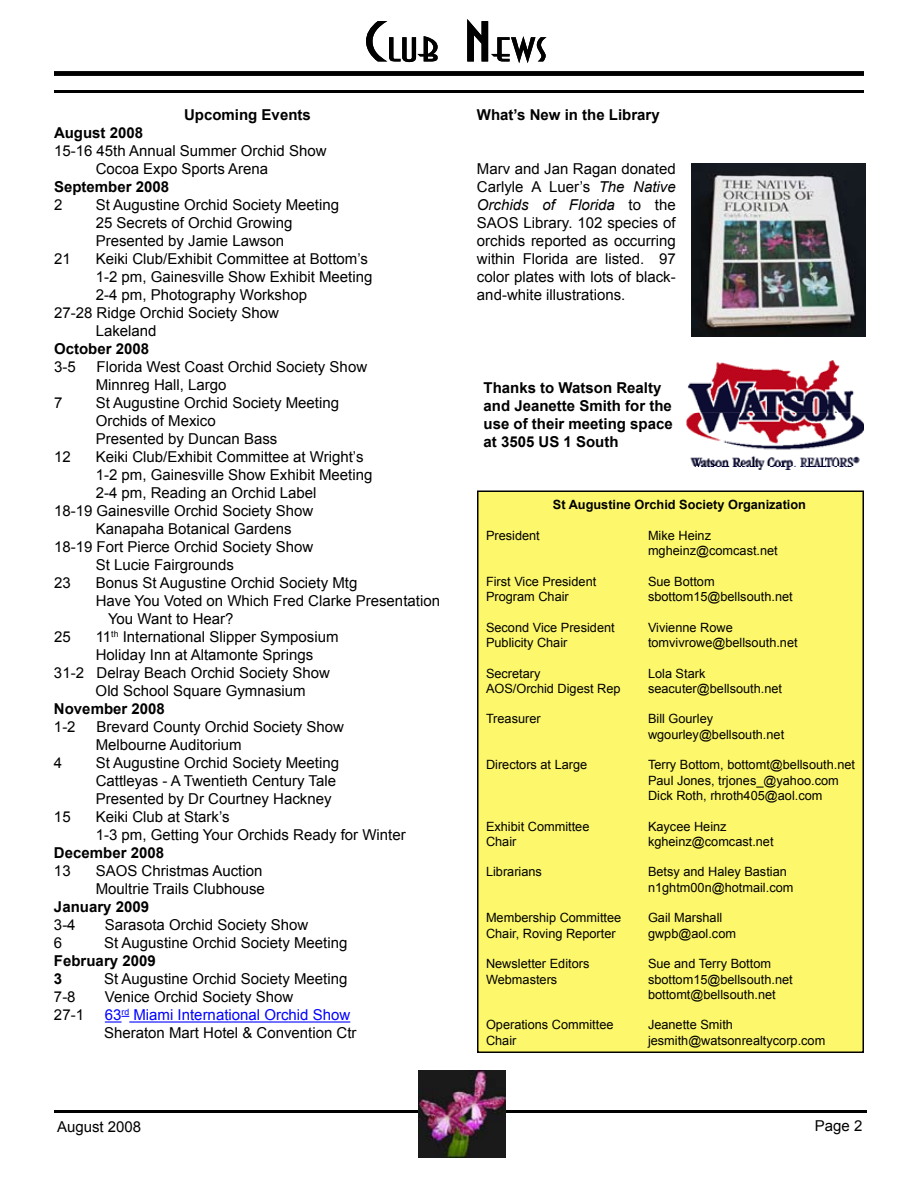
<style>
.page{position:relative;width:918px;height:1188px;background:#fff}
.page>*{position:absolute;margin:0;border:0;box-sizing:border-box;transform-origin:0 0}
.t1{font:54px "Asia Extended";color:#000}
.t2{font:15px/18px "Arial";color:#000}
.t3{font:700 15px/18px "Arial";color:#000}
.t4{font:12.75px/15.3px "Arial";color:#000}
.t5{font:700 12.75px "Arial";color:#000}
.s1{color:#00f}
.s2{font-style:italic}
</style>
<div class="page">
<hr style="left:54px;top:1110px;width:810px;height:3px;background:#000">
<div style="left:54px;top:71px;width:810px;height:5px;background:#000"></div>
<hr style="left:54px;top:90px;width:810px;height:3px;background:#000">
<img style="left:418px;top:1071px;width:88px;height:86px">
<div style="left:478px;top:491px;width:385px;height:561px;background:#fdf86b"></div>
<div style="left:477px;top:490px;width:387px;height:563px;border:2px solid #000"></div>
<img style="left:686px;top:360px;width:178px;height:110px">
<svg style="left:105px;top:1016px;width:24px;height:7px"></svg>
<hr style="left:129px;top:1021px;width:221px;height:2px;background:#00f">
<img style="left:692px;top:164px;width:174px;height:172px">
<p class="t3" style="left:184px;top:107px;width:128px">Upcoming Events</p>
<h1 class="t1" style="left:364px;top:12px;width:185px">Club News</h1>
<p class="t3" style="left:477px;top:107px;width:184px">What’s New in the Library</p>
<p class="t3" style="left:54px;top:125px;width:91px">August 2008</p>
<p class="t2" style="left:96px;top:142px;width:232px;text-indent:-42px">15-16 45th Annual Summer Orchid Show<br>Cocoa Expo Sports Arena</p>
<p class="t3" style="left:54px;top:179px;width:117px">September 2008</p>
<p class="t2" style="left:54px;top:196px;width:10px">2</p>
<p class="t2" style="left:96px;top:196px;width:245px">St Augustine Orchid Society Meeting<br>25 Secrets of Orchid Growing<br>Presented by Jamie Lawson</p>
<p class="t2" style="left:54px;top:250px;width:18px">21</p>
<p class="t2" style="left:96px;top:250px;width:274px">Keiki Club/Exhibit Committee at Bottom’s</p>
<p class="t2" style="left:96px;top:268px;width:278px">1-2 pm, Gainesville Show Exhibit Meeting</p>
<p class="t2" style="left:96px;top:286px;width:213px">2-4 pm, Photography Workshop</p>
<p class="t2" style="left:54px;top:304px;width:227px">27-28 Ridge Orchid Society Show</p>
<p class="t2" style="left:96px;top:322px;width:62px">Lakeland</p>
<p class="t3" style="left:54px;top:341px;width:97px">October 2008</p>
<p class="t2" style="left:54px;top:358px;width:23px">3-5</p>
<p class="t2" style="left:96px;top:358px;width:273px">Florida West Coast Orchid Society Show<br>Minnreg Hall, Largo</p>
<p class="t2" style="left:54px;top:394px;width:10px">7</p>
<p class="t2" style="left:96px;top:394px;width:245px">St Augustine Orchid Society Meeting<br>Orchids of Mexico<br>Presented by Duncan Bass</p>
<p class="t2" style="left:54px;top:448px;width:18px">12</p>
<p class="t2" style="left:96px;top:448px;width:269px">Keiki Club/Exhibit Committee at Wright’s</p>
<p class="t2" style="left:96px;top:466px;width:278px">1-2 pm, Gainesville Show Exhibit Meeting</p>
<p class="t2" style="left:96px;top:484px;width:222px">2-4 pm, Reading an Orchid Label</p>
<p class="t2" style="left:54px;top:502px;width:261px">18-19 Gainesville Orchid Society Show</p>
<p class="t2" style="left:96px;top:520px;width:197px">Kanapaha Botanical Gardens</p>
<p class="t2" style="left:54px;top:538px;width:261px">18-19 Fort Pierce Orchid Society Show</p>
<p class="t2" style="left:96px;top:556px;width:140px">St Lucie Fairgrounds</p>
<p class="t2" style="left:54px;top:574px;width:18px">23</p>
<p class="t2" style="left:96px;top:574px;width:263px">Bonus St Augustine Orchid Society Mtg</p>
<p class="t2" style="left:96px;top:592px;width:346px">Have You Voted on Which Fred Clarke Presentation</p>
<p class="t2" style="left:108px;top:610px;width:127px">You Want to Hear?</p>
<p class="t2" style="left:54px;top:628px;width:18px">25</p>
<p class="t2" style="left:96px;top:628px;width:244px">11<sup>th</sup> International Slipper Symposium</p>
<p class="t2" style="left:96px;top:646px;width:219px">Holiday Inn at Altamonte Springs</p>
<p class="t2" style="left:54px;top:664px;width:277px">31-2 Delray Beach Orchid Society Show</p>
<p class="t2" style="left:96px;top:682px;width:212px">Old School Square Gymnasium</p>
<p class="t3" style="left:54px;top:701px;width:112px">November 2008</p>
<p class="t2" style="left:54px;top:718px;width:23px">1-2</p>
<p class="t2" style="left:96px;top:718px;width:250px">Brevard County Orchid Society Show<br>Melbourne Auditorium</p>
<p class="t2" style="left:54px;top:754px;width:10px">4</p>
<p class="t2" style="left:96px;top:754px;width:245px">St Augustine Orchid Society Meeting<br>Cattleyas - A Twentieth Century Tale<br>Presented by Dr Courtney Hackney</p>
<p class="t2" style="left:54px;top:808px;width:18px">15</p>
<p class="t2" style="left:96px;top:808px;width:312px">Keiki Club at Stark’s<br>1-3 pm, Getting Your Orchids Ready for Winter</p>
<p class="t3" style="left:54px;top:845px;width:112px">December 2008</p>
<p class="t2" style="left:54px;top:862px;width:18px">13</p>
<p class="t2" style="left:96px;top:862px;width:171px">SAOS Christmas Auction<br>Moultrie Trails Clubhouse</p>
<p class="t3" style="left:54px;top:899px;width:97px">January 2009</p>
<p class="t2" style="left:54px;top:916px;width:23px">3-4</p>
<p class="t2" style="left:105px;top:916px;width:205px">Sarasota Orchid Society Show</p>
<p class="t2" style="left:54px;top:934px;width:10px">6</p>
<p class="t2" style="left:104px;top:934px;width:245px">St Augustine Orchid Society Meeting</p>
<p class="t3" style="left:54px;top:953px;width:103px">February 2009<br>3</p>
<p class="t2" style="left:104px;top:970px;width:245px">St Augustine Orchid Society Meeting</p>
<p class="t2" style="left:54px;top:988px;width:23px">7-8</p>
<p class="t2" style="left:105px;top:988px;width:190px">Venice Orchid Society Show</p>
<p class="t2" style="left:54px;top:1006px;width:32px">27-1</p>
<p class="t2" style="left:104px;top:1006px;width:254px"><span class="s1">63</span><sup>rd</sup> <span class="s1">Miami International Orchid Show<br></span>Sheraton Mart Hotel &amp; Convention Ctr</p>
<p class="t2" style="left:57px;top:1118px;width:86px">August 2008</p>
<p class="t2" style="left:477px;top:160px;width:200px;text-align:justify">Marv and Jan Ragan donated Carlyle A Luer’s <span class="s2">The Native Orchids of Florida</span> to the SAOS Library. 102 species of orchids reported as occurring within Florida are listed. 97 color plates with lots of black&shy;and-white illustrations.</p>
<p class="t3" style="left:484px;top:379px;width:191px">Thanks to Watson Realty and Jeanette Smith for the use of their meeting space at 3505 US 1 South</p>
<p class="t5" style="left:553px;top:496px;width:255px">St Augustine Orchid Society Organization</p>
<p class="t4" style="left:486px;top:528px;width:55px">President</p>
<p class="t4" style="left:648px;top:528px;width:131px">Mike Heinz mgheinz@comcast.net</p>
<p class="t4" style="left:486px;top:574px;width:112px">First Vice President</p>
<p class="t4" style="left:648px;top:574px;width:68px">Sue Bottom</p>
<p class="t4" style="left:486px;top:589px;width:84px">Program Chair</p>
<p class="t4" style="left:648px;top:589px;width:146px">sbottom15@bellsouth.net</p>
<p class="t4" style="left:486px;top:620px;width:130px">Second Vice President</p>
<p class="t4" style="left:648px;top:620px;width:86px">Vivienne Rowe</p>
<p class="t4" style="left:486px;top:635px;width:83px">Publicity Chair</p>
<p class="t4" style="left:648px;top:635px;width:151px">tomvivrowe@bellsouth.net</p>
<p class="t4" style="left:486px;top:666px;width:56px">Secretary</p>
<p class="t4" style="left:648px;top:666px;width:59px">Lola Stark</p>
<p class="t4" style="left:486px;top:681px;width:136px">AOS/Orchid Digest Rep</p>
<p class="t4" style="left:648px;top:681px;width:136px">seacuter@bellsouth.net</p>
<p class="t4" style="left:486px;top:711px;width:56px">Treasurer</p>
<p class="t4" style="left:648px;top:711px;width:138px">Bill Gourley wgourley@bellsouth.net</p>
<p class="t4" style="left:486px;top:757px;width:103px">Directors at Large</p>
<p class="t4" style="left:648px;top:757px;width:209px">Terry Bottom, bottomt@bellsouth.net<br>Paul Jones, trjones_@yahoo.com<br>Dick Roth, rhroth405@aol.com</p>
<p class="t4" style="left:486px;top:819px;width:105px">Exhibit Committee</p>
<p class="t4" style="left:648px;top:819px;width:80px">Kaycee Heinz</p>
<p class="t4" style="left:486px;top:834px;width:32px">Chair</p>
<p class="t4" style="left:648px;top:834px;width:127px">kgheinz@comcast.net</p>
<p class="t4" style="left:486px;top:864px;width:57px">Librarians</p>
<p class="t4" style="left:648px;top:864px;width:147px">Betsy and Haley Bastian n1ghtm00n@hotmail.com</p>
<p class="t4" style="left:486px;top:910px;width:137px">Membership Committee</p>
<p class="t4" style="left:648px;top:910px;width:76px">Gail Marshall</p>
<p class="t4" style="left:486px;top:926px;width:131px">Chair, Roving Reporter</p>
<p class="t4" style="left:648px;top:926px;width:90px">gwpb@aol.com</p>
<p class="t4" style="left:486px;top:956px;width:105px">Newsletter Editors</p>
<p class="t4" style="left:648px;top:956px;width:125px">Sue and Terry Bottom</p>
<p class="t4" style="left:486px;top:972px;width:73px">Webmasters</p>
<p class="t4" style="left:648px;top:972px;width:146px">sbottom15@bellsouth.net bottomt@bellsouth.net</p>
<p class="t4" style="left:486px;top:1017px;width:129px">Operations Committee</p>
<p class="t4" style="left:648px;top:1017px;width:87px">Jeanette Smith</p>
<p class="t4" style="left:486px;top:1033px;width:32px">Chair</p>
<p class="t4" style="left:648px;top:1033px;width:179px">jesmith@watsonrealtycorp.com</p>
<p class="t2" style="left:815px;top:1117px;width:49px">Page 2</p>
</div>
